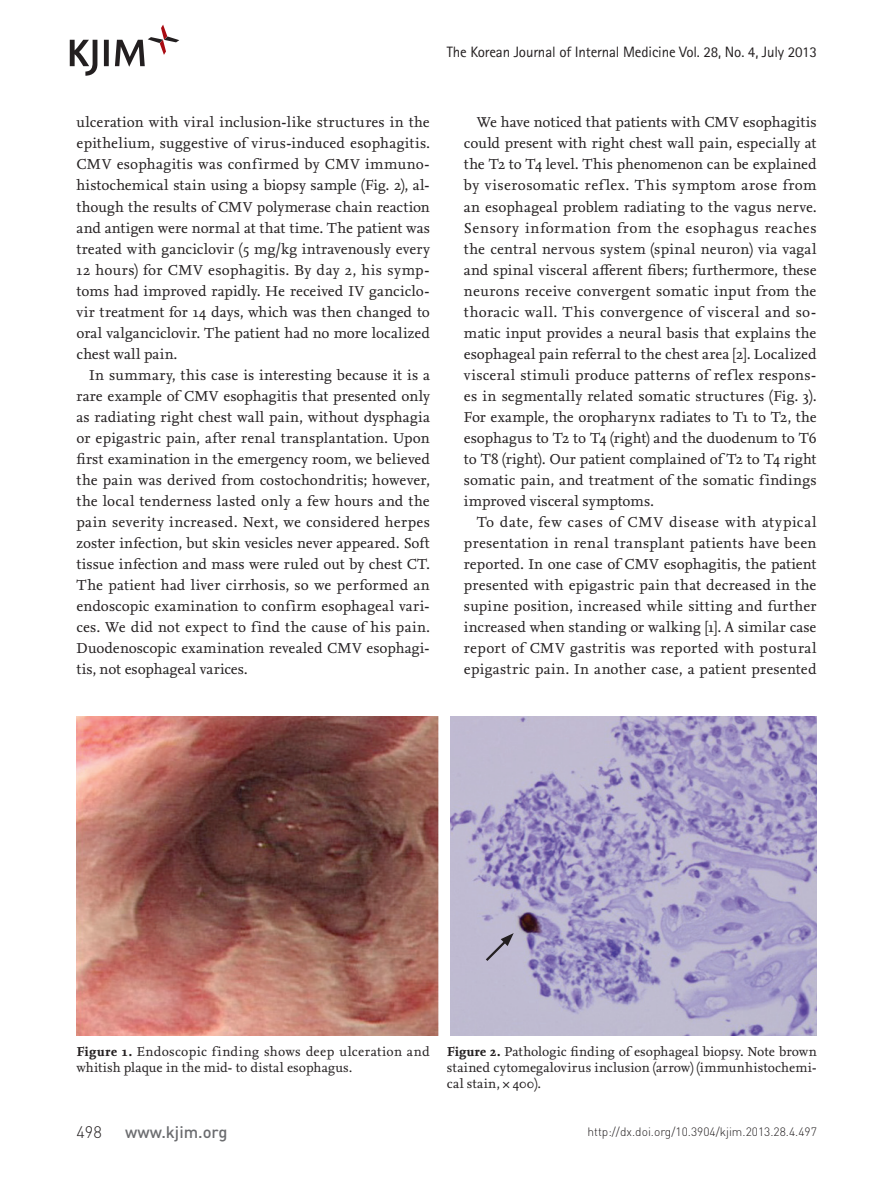
<style>
.page{position:relative;width:893px;height:1191px;background:#fff}
.page>*{position:absolute;margin:0;border:0;box-sizing:border-box;transform-origin:0 0}
.t1{font:500 16.5px "DIN Pro";color:#6c6d70}
.t2{font:300 16.5px "DIN Pro";color:#231f20}
.본문{font:15px/21px "Nexus Serif";letter-spacing:.005em;color:#231f20;text-align:justify}
.t3{font:15px "Rotis Sans Serif Std";letter-spacing:-.01em;color:#231f20}
.그림설명{font:13.5px/16.2px "Nexus Serif";letter-spacing:.015em;color:#231f20}
.t4{font:300 12px "DIN Pro";color:#231f20}
.s1{font-weight:700}
</style>
<div class="page">
<svg style="left:70px;top:25px;width:109px;height:51px"></svg>
<img style="left:76px;top:716px;width:362px;height:319px">
<img style="left:451px;top:716px;width:365px;height:319px">
<svg style="left:483px;top:933px;width:30px;height:30px"></svg>
<p class="t3" style="left:446px;top:43px;width:371px">The Korean Journal of Internal Medicine Vol. 28, No. 4, July 2013</p>
<p class="본문" style="left:76px;top:112px;width:355px">ulceration with viral inclusion-like structures in the epithelium, suggestive of virus-induced esophagitis.<br>CMV esophagitis was confirmed by CMV immuno&shy;histochemical stain using a biopsy sample (Fig. 2), al&shy;though the results of CMV polymerase chain reaction and antigen were normal at that time. The patient was treated with ganciclovir (5 mg/kg intravenously every 12 hours) for CMV esophagitis. By day 2, his symp&shy;toms had improved rapidly. He received IV ganciclo&shy;vir treatment for 14 days, which was then changed to oral valganciclovir. The patient had no more localized chest wall pain.</p>
<p class="본문" style="left:76px;top:364px;width:355px;text-indent:13px">In summary, this case is interesting because it is a rare example of CMV esophagitis that presented only as radiating right chest wall pain, without dysphagia or epigastric pain, after renal transplantation. Upon first examination in the emergency room, we believed the pain was derived from costochondritis; however, the local tenderness lasted only a few hours and the pain severity increased. Next, we considered herpes zoster infection, but skin vesicles never appeared. Soft tissue infection and mass were ruled out by chest CT.<br>The patient had liver cirrhosis, so we performed an endoscopic examination to confirm esophageal vari&shy;ces. We did not expect to find the cause of his pain.<br>Duodenoscopic examination revealed CMV esophagi&shy;tis, not esophageal varices.</p>
<p class="본문" style="left:464px;top:112px;width:354px;text-indent:13px">We have noticed that patients with CMV esophagitis could present with right chest wall pain, especially at the T2 to T4 level. This phenomenon can be explained by viserosomatic ref lex. This symptom arose from an esophageal problem radiating to the vagus nerve.<br>Sensory information from the esophagus reaches the central nervous system (spinal neuron) via vagal and spinal visceral afferent fibers; furthermore, these neurons receive convergent somatic input from the thoracic wall. This convergence of visceral and so&shy;matic input provides a neural basis that explains the esophageal pain referral to the chest area [2]. Localized visceral stimuli produce patterns of ref lex respons&shy;es in segmentally related somatic structures (Fig. 3).<br>For example, the oropharynx radiates to T1 to T2, the esophagus to T2 to T4 (right) and the duodenum to T6 to T8 (right). Our patient complained of T2 to T4 right somatic pain, and treatment of the somatic findings improved visceral symptoms.</p>
<p class="본문" style="left:464px;top:511px;width:354px;text-indent:13px">To date, few cases of CMV disease with atypical presentation in renal transplant patients have been reported. In one case of CMV esophagitis, the patient presented with epigastric pain that decreased in the supine position, increased while sitting and further increased when standing or walking [1]. A similar case report of CMV gastritis was reported with postural epigastric pain. In another case, a patient presented</p>
<p class="그림설명" style="left:76px;top:1042px;width:354px"><span class="s1">Figure 1.</span> Endoscopic finding shows deep ulceration and whitish plaque in the mid- to distal esophagus.</p>
<p class="그림설명" style="left:447px;top:1042px;width:371px;text-align:justify"><span class="s1">Figure 2.</span> Pathologic finding of esophageal biopsy. Note brown stained cytomegalovirus inclusion (arrow) (immunhistochemi&shy;cal stain, × 400).</p>
<p class="t2" style="left:76px;top:1120px;width:27px">498</p>
<p class="t1" style="left:125px;top:1120px;width:104px">www.kjim.org</p>
<p class="t4" style="left:587px;top:1123px;width:231px">http://dx.doi.org/10.3904/kjim.2013.28.4.497</p>
</div>
